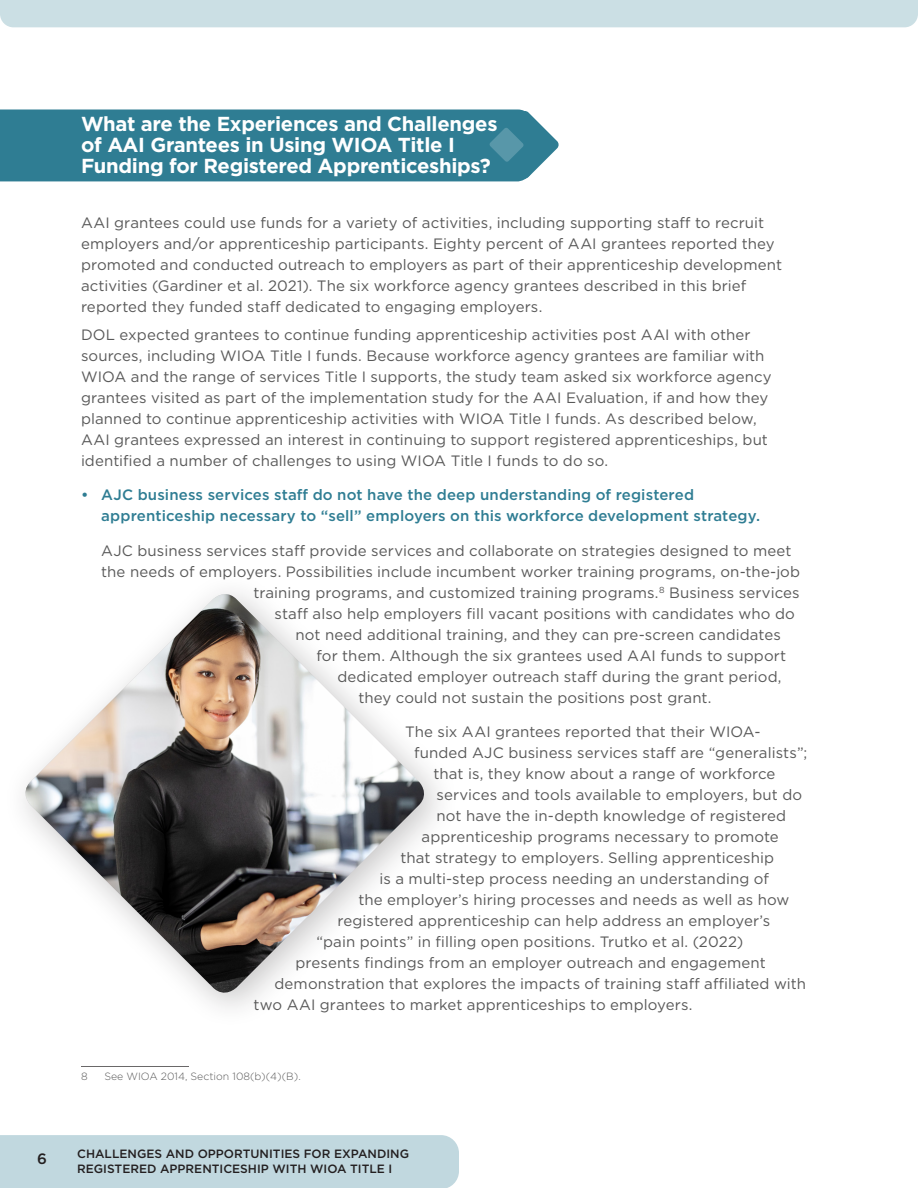
<style>
.page{position:relative;width:918px;height:1188px;background:#fff}
.page>*{position:absolute;margin:0;border:0;box-sizing:border-box;transform-origin:0 0}
.t1{font:700 20.25px/21px "Gotham";letter-spacing:-.015em;color:#fff}
.t2{font:15px/21px "Gotham";letter-spacing:.005em;color:#595959}
.t3{font:500 15px/21px "Gotham";letter-spacing:.01em;color:#2f7d93}
.t4{font:500 15px "Gotham";color:#231f20}
.t5{font:500 12px/15px "Gotham";color:#231f20}
.Footnotes{font:300 10.5px "Gotham";color:#595959}
</style>
<div class="page">
<div style="left:0;top:0;width:918px;height:27px;background:#cbdfe4"></div>
<div style="left:0;top:1135px;width:459px;height:53px;background:#c1d8df"></div>
<div style="left:0;top:110px;width:559px;height:71px;background:#2f7d93"></div>
<hr style="left:81px;top:1066px;width:108px;height:1px;background:#6a6869">
<img style="left:23px;top:595px;width:408px;height:404px">
<h2 class="t1" style="left:81px;top:113px;width:418px">What are the Experiences and Challenges of AAI Grantees in Using WIOA Title I<br>Funding for Registered Apprenticeships?</h2>
<p class="t2" style="left:81px;top:212px;width:703px">AAI grantees could use funds for a variety of activities, including supporting staff to recruit employers and/or apprenticeship participants. Eighty percent of AAI grantees reported they promoted and conducted outreach to employers as part of their apprenticeship development activities (Gardiner et al. 2021). The six workforce agency grantees described in this brief reported they funded staff dedicated to engaging employers.</p>
<p class="t2" style="left:81px;top:324px;width:692px">DOL expected grantees to continue funding apprenticeship activities post AAI with other sources, including WIOA Title I funds. Because workforce agency grantees are familiar with WIOA and the range of services Title I supports, the study team asked six workforce agency grantees visited as part of the implementation study for the AAI Evaluation, if and how they planned to continue apprenticeship activities with WIOA Title I funds. As described below, AAI grantees expressed an interest in continuing to support registered apprenticeships, but identified a number of challenges to using WIOA Title I funds to do so.</p>
<p class="t3" style="left:101px;top:484px;width:660px;text-indent:-20px">• AJC business services staff do not have the deep understanding of registered apprenticeship necessary to “sell” employers on this workforce development strategy.</p>
<p class="t2" style="left:101px;top:540px;width:692px">AJC business services staff provide services and collaborate on strategies designed to meet</p>
<p class="t2" style="left:101px;top:561px;width:700px">the needs of employers. Possibilities include incumbent worker training programs, on-the-job</p>
<p class="t2" style="left:254px;top:582px;width:548px">training programs, and customized training programs.<sup>8</sup> Business services</p>
<p class="t2" style="left:275px;top:603px;width:522px">staff also help employers fill vacant positions with candidates who do</p>
<p class="t2" style="left:296px;top:624px;width:487px">not need additional training, and they can pre-screen candidates</p>
<p class="t2" style="left:317px;top:645px;width:471px">for them. Although the six grantees used AAI funds to support</p>
<p class="t2" style="left:338px;top:666px;width:446px">dedicated employer outreach staff during the grant period,</p>
<p class="t2" style="left:359px;top:687px;width:355px">they could not sustain the positions post grant.</p>
<p class="t2" style="left:405px;top:721px;width:357px">The six AAI grantees reported that their WIOA-</p>
<p class="t2" style="left:414px;top:742px;width:395px">funded AJC business services staff are “generalists”;</p>
<p class="t2" style="left:434px;top:763px;width:343px">that is, they know about a range of workforce</p>
<p class="t2" style="left:437px;top:784px;width:367px">services and tools available to employers, but do</p>
<p class="t2" style="left:437px;top:805px;width:351px">not have the in-depth knowledge of registered</p>
<p class="t2" style="left:422px;top:826px;width:359px">apprenticeship programs necessary to promote</p>
<p class="t2" style="left:401px;top:847px;width:375px">that strategy to employers. Selling apprenticeship</p>
<p class="t2" style="left:380px;top:868px;width:391px">is a multi-step process needing an understanding of</p>
<p class="t2" style="left:359px;top:889px;width:433px">the employer’s hiring processes and needs as well as how</p>
<p class="t2" style="left:338px;top:910px;width:434px">registered apprenticeship can help address an employer’s</p>
<p class="t2" style="left:317px;top:931px;width:428px">“pain points” in filling open positions. Trutko et al. (2022)</p>
<p class="t2" style="left:296px;top:952px;width:472px">presents findings from an employer outreach and engagement</p>
<p class="t2" style="left:275px;top:973px;width:533px">demonstration that explores the impacts of training staff affiliated with</p>
<p class="t2" style="left:254px;top:994px;width:440px">two AAI grantees to market apprenticeships to employers.</p>
<p class="Footnotes" style="left:81px;top:1070px;width:8px">8</p>
<p class="Footnotes" style="left:104px;top:1070px;width:198px">See WIOA 2014, Section 108(b)(4)(B).</p>
<p class="t4" style="left:37px;top:1149px;width:11px">6</p>
<p class="t5" style="left:77px;top:1146px;width:333px">CHALLENGES AND OPPORTUNITIES FOR EXPANDING<br>REGISTERED APPRENTICESHIP WITH WIOA TITLE I</p>
</div>
